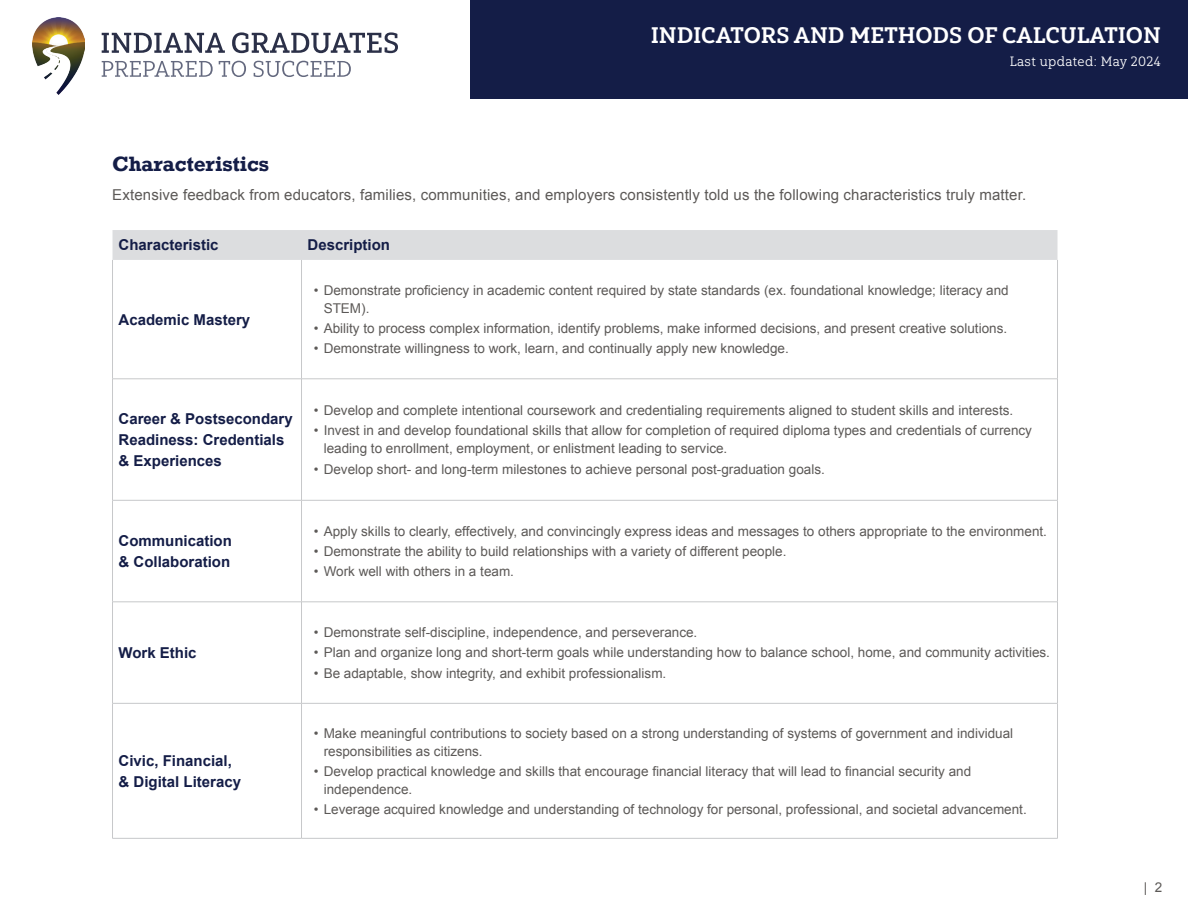
<style>
.page{position:relative;width:1188px;height:918px;background:#fff}
.page>*{position:absolute;margin:0;border:0;box-sizing:border-box;transform-origin:0 0}
.t1{font:22.5px "Yorkten Slab Nor Bol";color:#fff}
.Header_1{font:700 19.5px "Rockwell";letter-spacing:-.005em;color:#141d47}
.Header_2{font:700 15px/21px "Arial";color:#141d47}
.Overview_Body_Text{font:15px "Arial";letter-spacing:.01em;color:#5c5957}
.Paragraph_Text{font:700 15px "Arial";color:#141d47}
.t2{font:13.5px/18px "Arial";color:#5c5957}
.t3{font:13.5px "Yorkten Slab Nor Boo";letter-spacing:.03em;color:#fff}
</style>
<div class="page">
<div style="left:470px;top:0;width:718px;height:99px;background:#141d47"></div>
<svg style="left:102px;top:33px;width:123px;height:20px"></svg>
<svg style="left:232px;top:32px;width:166px;height:21px"></svg>
<svg style="left:102px;top:61px;width:111px;height:16px"></svg>
<svg style="left:219px;top:61px;width:27px;height:16px"></svg>
<svg style="left:254px;top:61px;width:97px;height:16px"></svg>
<img style="left:32px;top:18px;width:53px;height:76px">
<div style="left:113px;top:230px;width:945px;height:30px;background:#dcdddf"></div>
<hr style="left:112px;top:260px;width:1px;height:119px;background:#c7c8ca">
<hr style="left:301px;top:260px;width:1px;height:119px;background:#c7c8ca">
<hr style="left:1057px;top:260px;width:1px;height:119px;background:#c7c8ca">
<hr style="left:112px;top:379px;width:1px;height:121px;background:#c7c8ca">
<hr style="left:301px;top:379px;width:1px;height:121px;background:#c7c8ca">
<hr style="left:1057px;top:379px;width:1px;height:121px;background:#c7c8ca">
<hr style="left:112px;top:500px;width:1px;height:102px;background:#c7c8ca">
<hr style="left:301px;top:500px;width:1px;height:102px;background:#c7c8ca">
<hr style="left:1057px;top:500px;width:1px;height:102px;background:#c7c8ca">
<hr style="left:112px;top:602px;width:1px;height:101px;background:#c7c8ca">
<hr style="left:301px;top:602px;width:1px;height:101px;background:#c7c8ca">
<hr style="left:1057px;top:602px;width:1px;height:101px;background:#c7c8ca">
<hr style="left:112px;top:704px;width:1px;height:134px;background:#c7c8ca">
<hr style="left:301px;top:704px;width:1px;height:134px;background:#c7c8ca">
<hr style="left:1057px;top:704px;width:1px;height:134px;background:#c7c8ca">
<hr style="left:112px;top:379px;width:190px;height:1px;background:#c7c8ca">
<hr style="left:302px;top:379px;width:756px;height:1px;background:#c7c8ca">
<hr style="left:112px;top:500px;width:190px;height:1px;background:#c7c8ca">
<hr style="left:302px;top:500px;width:756px;height:1px;background:#c7c8ca">
<hr style="left:112px;top:602px;width:190px;height:1px;background:#c7c8ca">
<hr style="left:302px;top:602px;width:756px;height:1px;background:#c7c8ca">
<hr style="left:112px;top:703px;width:190px;height:1px;background:#c7c8ca">
<hr style="left:302px;top:703px;width:756px;height:1px;background:#c7c8ca">
<hr style="left:112px;top:838px;width:190px;height:1px;background:#c7c8ca">
<hr style="left:302px;top:838px;width:756px;height:1px;background:#c7c8ca">
<h1 class="t1" style="left:651px;top:21px;width:512px">INDICATORS AND METHODS OF CALCULATION</h1>
<p class="t3" style="left:1010px;top:53px;width:153px">Last updated: May 2024</p>
<p class="Header_1" style="left:112px;top:152px;width:158px">Characteristics</p>
<p class="Overview_Body_Text" style="left:112px;top:185px;width:915px">Extensive feedback from educators, families, communities, and employers consistently told us the following characteristics truly matter.</p>
<p class="Paragraph_Text" style="left:119px;top:235px;width:102px">Characteristic</p>
<p class="Paragraph_Text" style="left:308px;top:235px;width:84px">Description</p>
<p class="Header_2" style="left:119px;top:309px;width:133px">Academic Mastery</p>
<p class="Header_2" style="left:119px;top:409px;width:176px">Career &amp; Postsecondary<br>Readiness: Credentials &amp; Experiences</p>
<p class="Header_2" style="left:119px;top:531px;width:115px">Communication &amp; Collaboration</p>
<p class="Header_2" style="left:119px;top:643px;width:80px">Work Ethic</p>
<p class="Header_2" style="left:119px;top:751px;width:124px">Civic, Financial, &amp; Digital Literacy</p>
<p class="t2" style="left:324px;top:281px;width:687px;text-indent:-10px">• Demonstrate proficiency in academic content required by state standards (ex. foundational knowledge; literacy and<br>STEM).</p>
<p class="t2" style="left:314px;top:320px;width:695px">• Ability to process complex information, identify problems, make informed decisions, and present creative solutions.</p>
<p class="t2" style="left:314px;top:340px;width:476px">• Demonstrate willingness to work, learn, and continually apply new knowledge.</p>
<p class="t2" style="left:314px;top:402px;width:701px">• Develop and complete intentional coursework and credentialing requirements aligned to student skills and interests.</p>
<p class="t2" style="left:324px;top:422px;width:710px;text-indent:-10px">• Invest in and develop foundational skills that allow for completion of required diploma types and credentials of currency leading to enrollment, employment, or enlistment leading to service.</p>
<p class="t2" style="left:314px;top:460px;width:512px">• Develop short- and long-term milestones to achieve personal post-graduation goals.</p>
<p class="t2" style="left:314px;top:522px;width:735px">• Apply skills to clearly, effectively, and convincingly express ideas and messages to others appropriate to the environment.</p>
<p class="t2" style="left:314px;top:542px;width:474px">• Demonstrate the ability to build relationships with a variety of different people.</p>
<p class="t2" style="left:314px;top:563px;width:202px">• Work well with others in a team.</p>
<p class="t2" style="left:314px;top:624px;width:385px">• Demonstrate self-discipline, independence, and perseverance.</p>
<p class="t2" style="left:314px;top:644px;width:738px">• Plan and organize long and short-term goals while understanding how to balance school, home, and community activities.</p>
<p class="t2" style="left:314px;top:664px;width:354px">• Be adaptable, show integrity, and exhibit professionalism.</p>
<p class="t2" style="left:324px;top:724px;width:691px;text-indent:-10px">• Make meaningful contributions to society based on a strong understanding of systems of government and individual responsibilities as citizens.</p>
<p class="t2" style="left:324px;top:762px;width:649px;text-indent:-10px">• Develop practical knowledge and skills that encourage financial literacy that will lead to financial security and independence.</p>
<p class="t2" style="left:314px;top:800px;width:714px">• Leverage acquired knowledge and understanding of technology for personal, professional, and societal advancement.</p>
<p class="t2" style="left:1144px;top:878px;width:20px">| 2</p>
</div>
